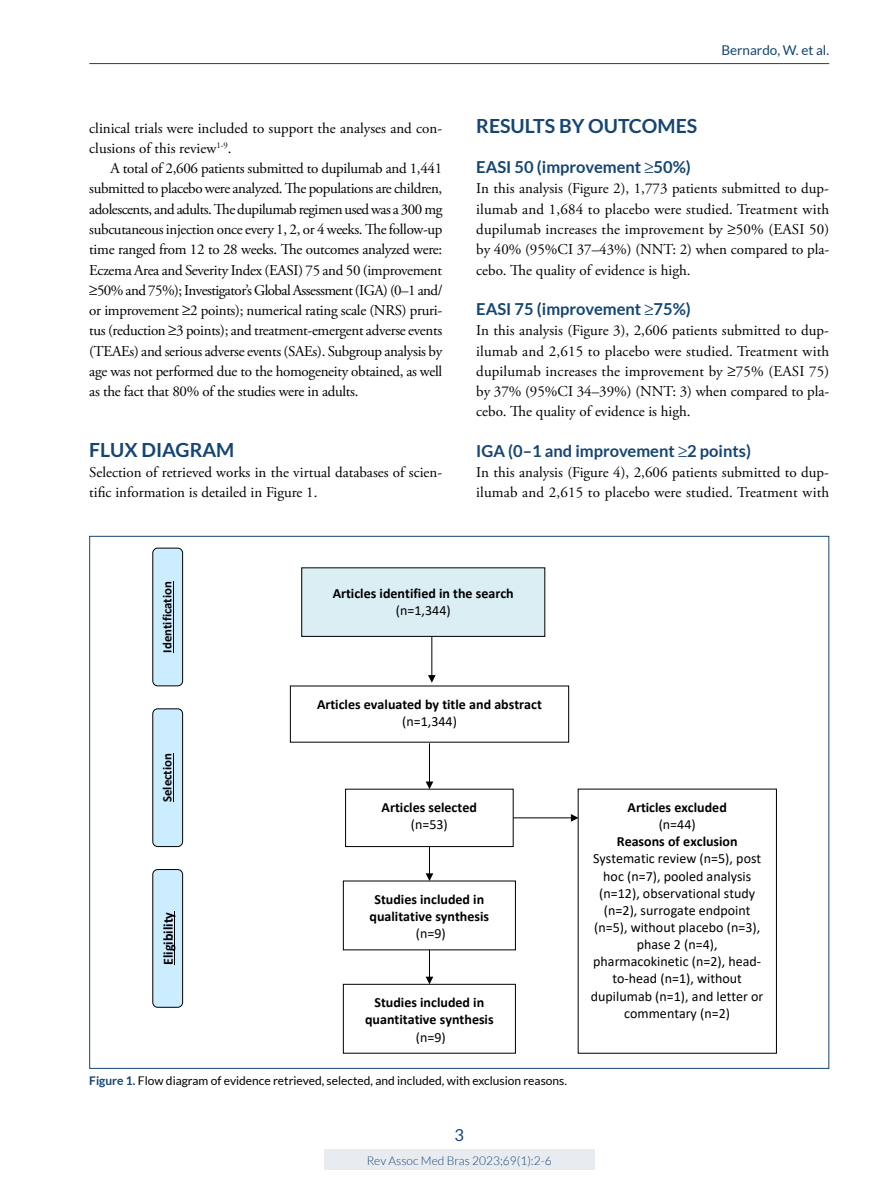
<style>
.page{position:relative;width:893px;height:1191px;background:#fff}
.page>*{position:absolute;margin:0;border:0;box-sizing:border-box;transform-origin:0 0}
.t1{font:700 19.5px "Lato";color:#154573}
.t2{font:700 16.5px "Lato";color:#154573}
.t3{font:16.5px "Lato";color:#154573}
.t4{font:15px/20.2px "Adobe Garamond Pro";color:#000}
.t5{font:13.95px/17.1px "Calibri";color:#000;text-align:center}
.t6{font:700 13.95px/17.1px "Calibri";color:#000;text-align:center}
.t7{font:13.5px "Lato";color:#154573}
.t8{font:700 12.75px "Calibri";color:#000}
.t9{font:12px "Lato";color:#000}
.t10{font:300 12px "Lato";color:#154573}
.s1{font-weight:700;color:#154573}
</style>
<div class="page">
<hr style="left:89px;top:63px;width:740px;height:1px;background:#154573">
<div style="left:324px;top:1149px;width:270px;height:21px;background:#e8ecf1"></div>
<div style="left:302px;top:568px;width:243px;height:68px;background:#dbeef4"></div>
<div style="left:301px;top:567px;width:244px;height:70px;border:1px solid #000"></div>
<div style="left:152px;top:708px;width:31px;height:139px;background:#ccecff;border:1px solid #000;border-radius:5px"></div>
<hr style="left:173px;top:753px;width:1px;height:49px;background:#000">
<div style="left:152px;top:869px;width:31px;height:138px;background:#ccecff;border:1px solid #000;border-radius:5px"></div>
<hr style="left:174px;top:911px;width:1px;height:54px;background:#000">
<hr style="left:431px;top:637px;width:1px;height:39px;background:#000">
<svg style="left:428px;top:675px;width:8px;height:7px"></svg>
<div style="left:152px;top:547px;width:31px;height:139px;background:#ccecff;border:1px solid #000;border-radius:5px"></div>
<hr style="left:173px;top:581px;width:1px;height:71px;background:#000">
<div style="left:345px;top:788px;width:169px;height:59px;border:1px solid #000"></div>
<div style="left:343px;top:983px;width:173px;height:70px;border:1px solid #000"></div>
<hr style="left:429px;top:743px;width:1px;height:40px;background:#000">
<svg style="left:426px;top:781px;width:7px;height:8px"></svg>
<svg style="left:426px;top:846px;width:7px;height:35px"></svg>
<svg style="left:426px;top:950px;width:7px;height:34px"></svg>
<hr style="left:513px;top:817px;width:59px;height:1px;background:#000">
<svg style="left:571px;top:814px;width:7px;height:7px"></svg>
<p class="t4" style="left:89px;top:118px;width:354px">clinical trials were included to support the analyses and con&shy;clusions of this review<sup>1-9</sup>.</p>
<p class="t4" style="left:89px;top:159px;width:355px;text-align:justify;text-indent:21px">A total of 2,606 patients submitted to dupilumab and 1,441 submitted to placebo were analyzed. The populations are children, adolescents, and adults. The dupilumab regimen used was a 300 mg subcutaneous injection once every 1, 2, or 4 weeks. The follow-up time ranged from 12 to 28 weeks. The outcomes analyzed were:<br>Eczema Area and Severity Index (EASI) 75 and 50 (improvement ≥50% and 75%); Investigator’s Global Assessment (IGA) (0–1 and/ or improvement ≥2 points); numerical rating scale (NRS) pruri&shy;tus (reduction ≥3 points); and treatment-emergent adverse events (TEAEs) and serious adverse events (SAEs). Subgroup analysis by age was not performed due to the homogeneity obtained, as well as the fact that 80% of the studies were in adults.</p>
<h1 class="t1" style="left:89px;top:438px;width:147px">FLUX DIAGRAM</h1>
<p class="t4" style="left:89px;top:463px;width:354px">Selection of retrieved works in the virtual databases of scien&shy;tific information is detailed in Figure 1.</p>
<p class="t7" style="left:721px;top:43px;width:109px">Bernardo, W. et al.</p>
<h1 class="t1" style="left:476px;top:114px;width:223px">RESULTS BY OUTCOMES</h1>
<p class="t2" style="left:476px;top:158px;width:216px">EASI 50 (improvement ≥50%)</p>
<p class="t4" style="left:476px;top:179px;width:354px;text-align:justify">In this analysis (Figure 2), 1,773 patients submitted to dup&shy;ilumab and 1,684 to placebo were studied. Treatment with dupilumab increases the improvement by ≥50% (EASI 50) by 40% (95%CI 37–43%) (NNT: 2) when compared to pla&shy;cebo. The quality of evidence is high.</p>
<p class="t2" style="left:476px;top:299px;width:216px">EASI 75 (improvement ≥75%)</p>
<p class="t4" style="left:476px;top:321px;width:354px;text-align:justify">In this analysis (Figure 3), 2,606 patients submitted to dup&shy;ilumab and 2,615 to placebo were studied. Treatment with dupilumab increases the improvement by ≥75% (EASI 75) by 37% (95%CI 34–39%) (NNT: 3) when compared to pla&shy;cebo. The quality of evidence is high.</p>
<p class="t2" style="left:476px;top:441px;width:276px">IGA (0–1 and improvement ≥2 points)</p>
<p class="t4" style="left:476px;top:463px;width:354px">In this analysis (Figure 4), 2,606 patients submitted to dup&shy;ilumab and 2,615 to placebo were studied. Treatment with</p>
<p class="t8" style="left:158px;top:652px;width:73px;rotate:-90deg">Identification</p>
<p class="t8" style="left:158px;top:802px;width:50px;rotate:-90deg">Selection</p>
<p class="t6" style="left:159px;top:965px;width:55px;rotate:-90deg">Eligibility</p>
<p class="t6" style="left:333px;top:585px;width:183px">Articles identified in the search</p>
<p class="t5" style="left:396px;top:602px;width:56px">(n=1,344)</p>
<p class="t6" style="left:317px;top:695px;width:226px">Articles evaluated by title and abstract</p>
<p class="t5" style="left:402px;top:712px;width:56px">(n=1,344)</p>
<p class="t6" style="left:382px;top:799px;width:97px">Articles selected</p>
<p class="t5" style="left:411px;top:815px;width:39px">(n=53)</p>
<p class="t6" style="left:370px;top:890px;width:121px">Studies included in qualitative synthesis</p>
<p class="t5" style="left:416px;top:924px;width:31px">(n=9)</p>
<p class="t6" style="left:365px;top:994px;width:130px">Studies included in quantitative synthesis</p>
<p class="t5" style="left:416px;top:1028px;width:31px">(n=9)</p>
<p class="t9" style="left:89px;top:1073px;width:479px"><span class="s1">Figure 1.</span> Flow diagram of evidence retrieved, selected, and included, with exclusion reasons.</p>
<p class="t3" style="left:454px;top:1126px;width:11px">3</p>
<p class="t10" style="left:367px;top:1154px;width:186px">Rev Assoc Med Bras 2023;69(1):2-6</p>
<p class="t6" style="left:627px;top:798px;width:101px">Articles excluded</p>
<p class="t5" style="left:659px;top:815px;width:39px">(n=44)</p>
<p class="t6" style="left:617px;top:833px;width:122px">Reasons of exclusion</p>
<p class="t5" style="left:591px;top:850px;width:174px">Systematic review (n=5), post hoc (n=7), pooled analysis (n=12), observational study (n=2), surrogate endpoint (n=5), without placebo (n=3), phase 2 (n=4), pharmacokinetic (n=2), head&shy;to-head (n=1), without dupilumab (n=1), and letter or commentary (n=2)</p>
</div>
